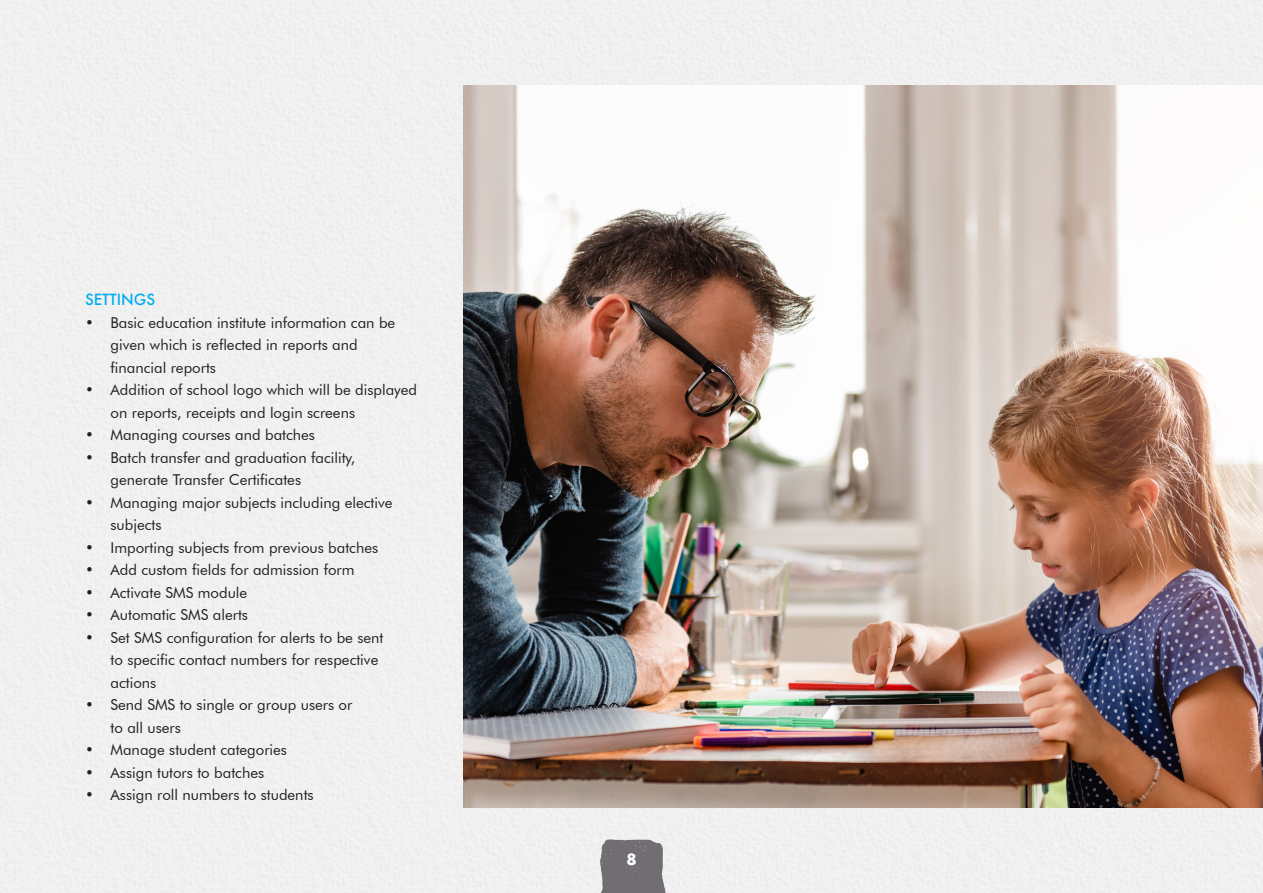
<style>
.page{position:relative;width:1263px;height:893px;background:#fff}
.page>*{position:absolute;margin:0;border:0;box-sizing:border-box;transform-origin:0 0}
.t1{font:15px "Futura BT";color:#231f20}
.t2{font:500 15px "Futura";color:#00aeef}
.t3{font:700 15px "Futura";color:#fff}
</style>
<div class="page">
<img style="left:595px;top:833px;width:73px;height:60px">
<img style="left:463px;top:85px;width:800px;height:723px">
<p class="t2" style="left:85px;top:289px;width:72px">SETTINGS</p>
<p class="t1" style="left:85px;top:313px;width:312px">• Basic education institute information can be</p>
<p class="t1" style="left:111px;top:336px;width:249px">given which is reflected in reports and</p>
<p class="t1" style="left:111px;top:358px;width:107px">financial reports</p>
<p class="t1" style="left:85px;top:381px;width:334px">• Addition of school logo which will be displayed</p>
<p class="t1" style="left:111px;top:403px;width:246px">on reports, receipts and login screens</p>
<p class="t1" style="left:85px;top:426px;width:231px">• Managing courses and batches</p>
<p class="t1" style="left:85px;top:448px;width:272px">• Batch transfer and graduation facility,</p>
<p class="t1" style="left:111px;top:471px;width:192px">generate Transfer Certificates</p>
<p class="t1" style="left:85px;top:493px;width:309px">• Managing major subjects including elective</p>
<p class="t1" style="left:111px;top:516px;width:52px">subjects</p>
<p class="t1" style="left:85px;top:538px;width:295px">• Importing subjects from previous batches</p>
<p class="t1" style="left:85px;top:561px;width:271px">• Add custom fields for admission form</p>
<p class="t1" style="left:85px;top:583px;width:164px">• Activate SMS module</p>
<p class="t1" style="left:85px;top:606px;width:164px">• Automatic SMS alerts</p>
<p class="t1" style="left:85px;top:628px;width:300px">• Set SMS configuration for alerts to be sent</p>
<p class="t1" style="left:111px;top:651px;width:269px">to specific contact numbers for respective</p>
<p class="t1" style="left:111px;top:673px;width:47px">actions</p>
<p class="t1" style="left:85px;top:696px;width:269px">• Send SMS to single or group users or</p>
<p class="t1" style="left:111px;top:718px;width:72px">to all users</p>
<p class="t1" style="left:85px;top:741px;width:204px">• Manage student categories</p>
<p class="t1" style="left:85px;top:763px;width:181px">• Assign tutors to batches</p>
<p class="t1" style="left:85px;top:786px;width:230px">• Assign roll numbers to students</p>
<p class="t3" style="left:626px;top:848px;width:12px">8</p>
</div>
